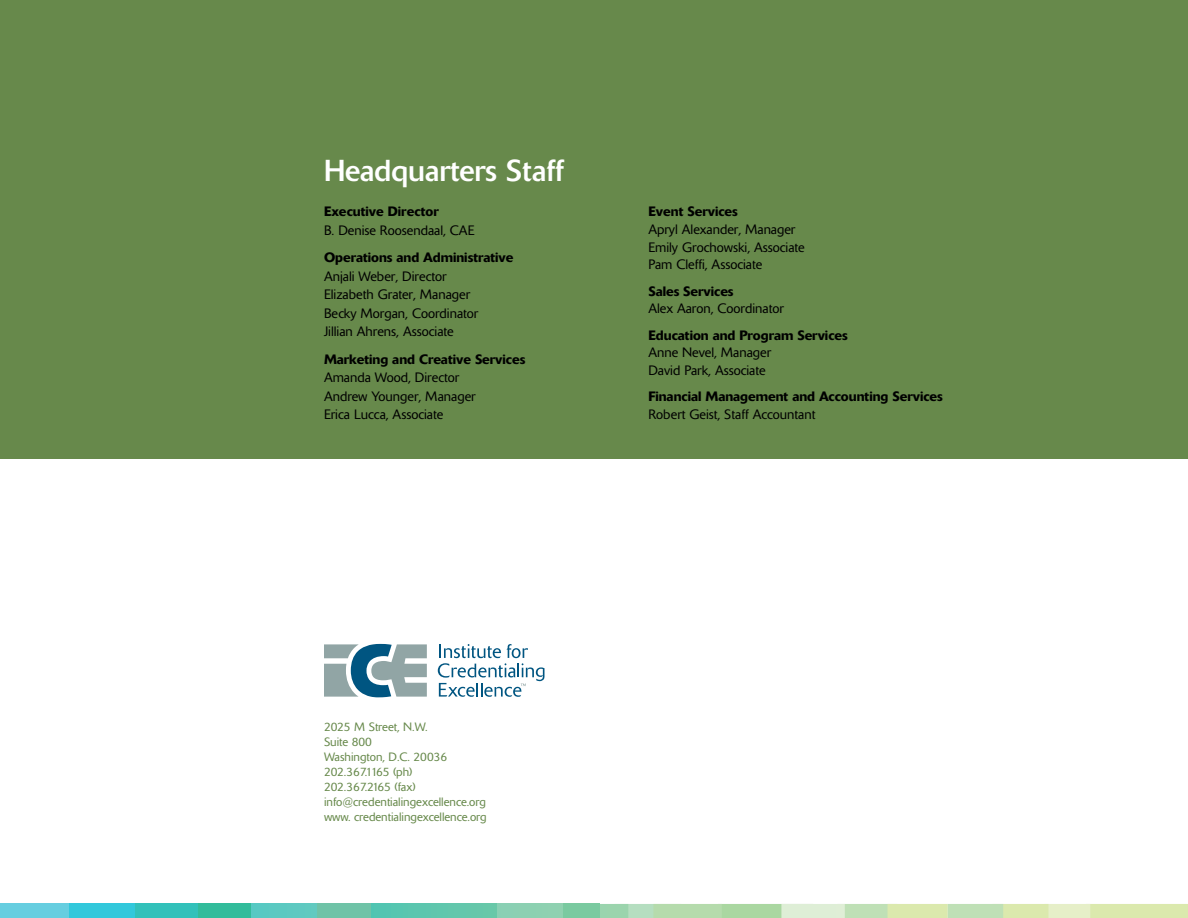
<style>
.page{position:relative;width:1188px;height:918px;background:#fff}
.page>*{position:absolute;margin:0;border:0;box-sizing:border-box;transform-origin:0 0}
.t1{font:30px "Delta";color:#fff}
.t2{font:300 13.5px/18.5px "Delta";color:#000}
.t3{font:500 13.5px "Delta";color:#000}
.t4{font:300 12px/15px "Delta";color:#67894b}
</style>
<div class="page">
<svg style="left:0;top:904px;width:1188px;height:14px;background:#90d5b6"></svg>
<div style="left:0;top:0;width:1188px;height:459px;background:#67894b"></div>
<svg style="left:324px;top:644px;width:103px;height:53px"></svg>
<svg style="left:438px;top:644px;width:106px;height:53px"></svg>
<h1 class="t1" style="left:324px;top:153px;width:241px">Headquarters Staff</h1>
<p class="t3" style="left:324px;top:204px;width:116px">Executive Director</p>
<p class="t2" style="left:324px;top:221px;width:152px">B. Denise Roosendaal, CAE</p>
<p class="t3" style="left:324px;top:249px;width:191px">Operations and Administrative</p>
<p class="t2" style="left:324px;top:267px;width:156px">Anjali Weber, Director<br>Elizabeth Grater, Manager<br>Becky Morgan, Coordinator<br>Jillian Ahrens, Associate</p>
<p class="t3" style="left:324px;top:351px;width:203px">Marketing and Creative Services</p>
<p class="t2" style="left:324px;top:368px;width:153px">Amanda Wood, Director<br>Andrew Younger, Manager<br>Erica Lucca, Associate</p>
<p class="t3" style="left:648px;top:203px;width:91px">Event Services</p>
<p class="t2" style="left:648px;top:221px;width:158px;line-height:17.5px">Apryl Alexander, Manager<br>Emily Grochowski, Associate<br>Pam Cleffi, Associate</p>
<p class="t3" style="left:648px;top:283px;width:87px">Sales Services</p>
<p class="t2" style="left:648px;top:299px;width:137px">Alex Aaron, Coordinator</p>
<p class="t3" style="left:648px;top:327px;width:201px">Education and Program Services</p>
<p class="t2" style="left:648px;top:344px;width:124px;line-height:17.5px">Anne Nevel, Manager<br>David Park, Associate</p>
<p class="t3" style="left:648px;top:389px;width:296px">Financial Management and Accounting Services</p>
<p class="t2" style="left:648px;top:405px;width:169px">Robert Geist, Staff Accountant</p>
<p class="t4" style="left:324px;top:720px;width:164px">2025 M Street, N.W.<br>Suite 800<br>Washington, D.C. 20036<br>202.367.1165 (ph)<br>202.367.2165 (fax) info@credentialingexcellence.org www. credentialingexcellence.org</p>
</div>
